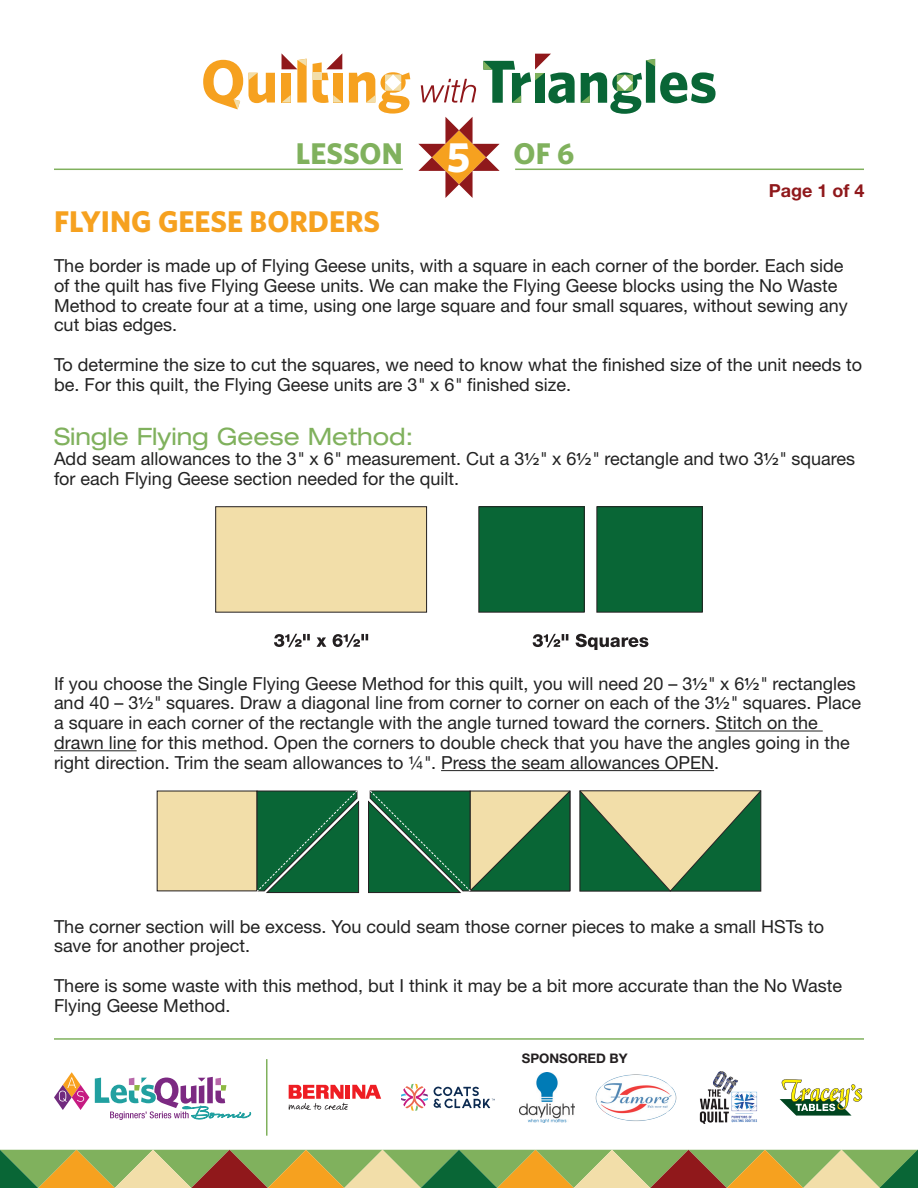
<style>
.page{position:relative;width:918px;height:1188px;background:#fff}
.page>*{position:absolute;margin:0;border:0;box-sizing:border-box;transform-origin:0 0}
.List_Paragraph{font:700 42.45px "Whitney";color:#fff}
.t1{font:700 30px "Whitney";color:#f6a11f}
.List_Paragraph-2{font:700 30px "Whitney";color:#80b15d}
.t2{font:expanded 24px "Helvetica Neue LT Std";color:#80b15d}
.t3{font:18px/19.8px "Helvetica Neue LT Std";color:#222}
.List_Paragraph-3{font:700 18px "Helvetica Neue LT Std";color:#8f181b}
.t4{font:700 13.2px "Helvetica Neue LT Std";color:#231f20}
.s1{font-style:italic}
.s2{font-family:"Proxima Nova";font-weight:600}
</style>
<div class="page">
<svg style="left:0;top:1150px;width:918px;height:38px;background:#9ea357"></svg>
<hr style="left:715px;top:731px;width:108px;height:1px;background:#222">
<hr style="left:54px;top:750px;width:83px;height:1px;background:#222">
<hr style="left:441px;top:770px;width:273px;height:1px;background:#222">
<div style="left:479px;top:507px;width:105px;height:105px;background:#096636"></div>
<div style="left:478px;top:506px;width:107px;height:107px;border:1px solid #231f20"></div>
<div style="left:597px;top:507px;width:105px;height:105px;background:#096636"></div>
<div style="left:596px;top:506px;width:107px;height:107px;border:1px solid #231f20"></div>
<div style="left:215px;top:506px;width:212px;height:107px;background:#f2dea9"></div>
<svg style="left:274px;top:634px;width:36px;height:13px"></svg>
<svg style="left:316px;top:637px;width:10px;height:10px"></svg>
<svg style="left:333px;top:634px;width:35px;height:13px"></svg>
<svg style="left:533px;top:634px;width:35px;height:13px"></svg>
<svg style="left:576px;top:634px;width:72px;height:16px"></svg>
<svg style="left:579px;top:790px;width:183px;height:102px;background:#7b9d6d"></svg>
<div style="left:157px;top:791px;width:100px;height:100px;background:#f2dea9"></div>
<svg style="left:418px;top:117px;width:82px;height:81px"></svg>
<hr style="left:54px;top:169px;width:349px;height:1px;background:#80b15d">
<hr style="left:515px;top:169px;width:349px;height:1px;background:#80b15d">
<div style="left:281px;top:73px;width:10px;height:30px;background:#f6a11f"></div>
<svg style="left:421px;top:79px;width:55px;height:24px"></svg>
<svg style="left:282px;top:54px;width:25px;height:49px"></svg>
<svg style="left:313px;top:54px;width:29px;height:49px"></svg>
<svg style="left:203px;top:60px;width:72px;height:49px"></svg>
<svg style="left:483px;top:54px;width:92px;height:49px"></svg>
<svg style="left:581px;top:59px;width:135px;height:55px"></svg>
<svg style="left:349px;top:72px;width:61px;height:42px"></svg>
<hr style="left:54px;top:1038px;width:810px;height:2px;background:#80b15d">
<svg style="left:401px;top:1084px;width:94px;height:27px"></svg>
<img style="left:520px;top:1073px;width:55px;height:49px">
<svg style="left:780px;top:1079px;width:83px;height:37px"></svg>
<img style="left:595px;top:1074px;width:82px;height:47px">
<svg style="left:289px;top:1085px;width:92px;height:25px"></svg>
<img style="left:699px;top:1071px;width:59px;height:53px">
<svg style="left:54px;top:1072px;width:35px;height:38px"></svg>
<svg style="left:95px;top:1077px;width:157px;height:43px"></svg>
<hr style="left:266px;top:1059px;width:2px;height:77px;background:#80b15d">
<svg style="left:368px;top:790px;width:203px;height:103px;background:#488255"></svg>
<svg style="left:256px;top:790px;width:104px;height:103px;background:#17683e"></svg>
<p class="List_Paragraph-2" style="left:296px;top:133px;width:108px">LESSON</p>
<p class="List_Paragraph" style="left:447px;top:129px;width:25px">5</p>
<p class="List_Paragraph-2" style="left:514px;top:133px;width:62px">OF 6</p>
<p class="List_Paragraph-3" style="left:769px;top:179px;width:97px">Page 1 of 4</p>
<p class="t1" style="left:54px;top:202px;width:328px">FLYING GEESE BORDERS</p>
<p class="t3" style="left:54px;top:255px;width:795px">The border is made up of Flying Geese units, with a square in each corner of the border. Each side of the quilt has five Flying Geese units. We can make the Flying Geese blocks using the No Waste Method to create four at a time, using one large square and four small squares, without sewing any cut bias edges.</p>
<p class="t3" style="left:54px;top:354px;width:810px">To determine the size to cut the squares, we need to know what the finished size of the unit needs to be. For this quilt, the Flying Geese units are 3<span class="s1">"</span> x 6<span class="s1">"</span> finished size.</p>
<p class="t2" style="left:54px;top:422px;width:361px">Single Flying Geese Method:</p>
<p class="t3" style="left:54px;top:448px;width:803px">Add seam allowances to the 3<span class="s1">"</span> x 6<span class="s1">"</span> measurement. Cut a 3<span class="s2">½</span><span class="s1">"</span> x 6<span class="s2">½</span><span class="s1">"</span> rectangle and two 3<span class="s2">½</span><span class="s1">"</span> squares for each Flying Geese section needed for the quilt.</p>
<p class="t3" style="left:54px;top:673px;width:809px">If you choose the Single Flying Geese Method for this quilt, you will need 20 – 3<span class="s2">½</span><span class="s1">"</span> x 6<span class="s2">½</span><span class="s1">"</span> rectangles and 40 – 3<span class="s2">½</span><span class="s1">"</span> squares. Draw a diagonal line from corner to corner on each of the 3<span class="s2">½</span><span class="s1">"</span> squares. Place a square in each corner of the rectangle with the angle turned toward the corners. Stitch on the drawn line for this method. Open the corners to double check that you have the angles going in the right direction. Trim the seam allowances to ¼<span class="s1">"</span>. Press the seam allowances OPEN.</p>
<p class="t3" style="left:54px;top:916px;width:772px">The corner section will be excess. You could seam those corner pieces to make a small HSTs to save for another project.</p>
<p class="t3" style="left:54px;top:975px;width:790px">There is some waste with this method, but I think it may be a bit more accurate than the No Waste<br>Flying Geese Method.</p>
<p class="t4" style="left:522px;top:1050px;width:107px">SPONSORED BY</p>
</div>
